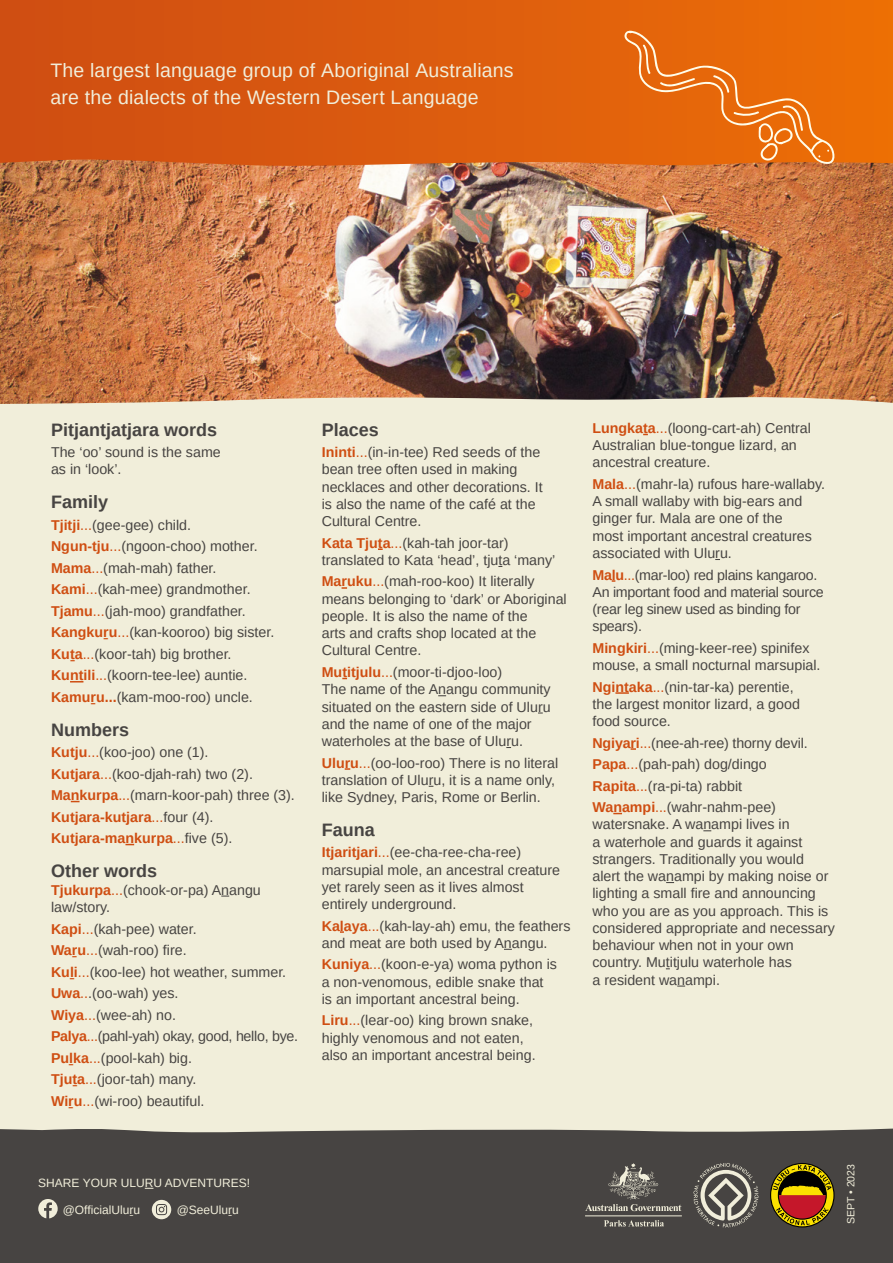
<style>
.page{position:relative;width:893px;height:1263px;background:#f1eeda}
.page>*{position:absolute;margin:0;border:0;box-sizing:border-box;transform-origin:0 0}
.Uluru_Factsheet___Pullout_statement{font:19.5px/27px "Arimo";letter-spacing:.01em;color:#f1eeda}
.Uluru_Factsheet___Bodycopy{font:700 18px "Arimo";color:#474442}
.Uluru_Factsheet___Bodycopy-2{font:14.25px/17.2px "Arimo";color:#474442}
.Uluru_Factsheet___Bodycopy-3{font:14.25px/17.2px "Arimo";letter-spacing:-.02em;color:#474442}
.Uluru_Factsheet___Bodycopy-4{font:700 14.25px "Arimo";color:#cf4e12}
.t1{font:12px "Arimo";color:#f1eeda}
.t2{font:10.5px "Arimo";color:#f1eeda}
.s1{font-weight:700;color:#cf4e12}
.s2{color:#cf4e12}
.s3{font-weight:400}
.s4{font-weight:400;color:#474442}
</style>
<div class="page">
<img style="left:0;top:167px;width:893px;height:237px">
<svg style="left:0;top:0;width:893px;height:167px;background:#da5b10"></svg>
<svg style="left:70px;top:681px;width:13px;height:1px"></svg>
<svg style="left:615px;top:692px;width:14px;height:2px"></svg>
<svg style="left:624px;top:29px;width:211px;height:136px;background:#e87117"></svg>
<div style="left:0;top:1128px;width:893px;height:135px;background:#474442"></div>
<svg style="left:693px;top:1163px;width:65px;height:64px"></svg>
<div style="left:770px;top:1163px;width:65px;height:64px;border:1px solid #000;border-radius:50%"></div>
<svg style="left:773px;top:1165px;width:58px;height:60px;background:#8d5912"></svg>
<svg style="left:585px;top:1163px;width:96px;height:48px;background:#5e5b57"></svg>
<hr style="left:585px;top:1215px;width:97px;height:1px;background:#f1eeda">
<svg style="left:604px;top:1220px;width:60px;height:6px"></svg>
<svg style="left:38px;top:1199px;width:20px;height:19px"></svg>
<svg style="left:152px;top:1200px;width:19px;height:19px"></svg>
<p class="Uluru_Factsheet___Pullout_statement" style="left:50px;top:57px;width:465px">The largest language group of Aboriginal Australians are the dialects of the Western Desert Language</p>
<p class="Uluru_Factsheet___Bodycopy" style="left:51px;top:417px;width:168px">Pitjantjatjara words</p>
<p class="Uluru_Factsheet___Bodycopy-2" style="left:51px;top:444px;width:171px">The ‘oo’ sound is the same as in ‘look’.</p>
<p class="Uluru_Factsheet___Bodycopy" style="left:51px;top:490px;width:59px">Family</p>
<p class="Uluru_Factsheet___Bodycopy-2" style="left:51px;top:516px;width:142px"><span class="s1">Tjitji</span><span class="s2">...</span>(gee-gee) child.</p>
<p class="Uluru_Factsheet___Bodycopy-2" style="left:51px;top:538px;width:208px"><span class="s1">Ngun-tju</span><span class="s2">...</span>(ngoon-choo) mother.</p>
<p class="Uluru_Factsheet___Bodycopy-2" style="left:51px;top:559px;width:167px"><span class="s1">Mama</span><span class="s2">...</span>(mah-mah) father.</p>
<p class="Uluru_Factsheet___Bodycopy-2" style="left:51px;top:581px;width:201px"><span class="s1">Kami</span><span class="s2">...</span>(kah-mee) grandmother.</p>
<p class="Uluru_Factsheet___Bodycopy-2" style="left:51px;top:602px;width:196px"><span class="s1">Tjamu</span><span class="s2">...</span>(jah-moo) grandfather.</p>
<p class="Uluru_Factsheet___Bodycopy-2" style="left:51px;top:624px;width:225px"><span class="s1">Kangkuṟu</span><span class="s2">...</span>(kan-kooroo) big sister.</p>
<p class="Uluru_Factsheet___Bodycopy-2" style="left:51px;top:645px;width:182px"><span class="s1">Kuṯa</span><span class="s2">...</span>(koor-tah) big brother.</p>
<p class="Uluru_Factsheet___Bodycopy-2" style="left:51px;top:667px;width:198px"><span class="s1">Kuntili</span><span class="s2">...</span>(koorn-tee-lee) auntie.</p>
<p class="Uluru_Factsheet___Bodycopy-2" style="left:51px;top:688px;width:203px"><span class="s1">Kamuṟu...</span>(kam-moo-roo) uncle.</p>
<p class="Uluru_Factsheet___Bodycopy" style="left:51px;top:717px;width:80px">Numbers</p>
<p class="Uluru_Factsheet___Bodycopy-2" style="left:51px;top:743px;width:159px"><span class="s1">Kutju</span><span class="s2">...</span>(koo-joo) one (1).</p>
<p class="Uluru_Factsheet___Bodycopy-2" style="left:51px;top:765px;width:203px"><span class="s1">Kutjara</span><span class="s2">...</span>(koo-djah-rah) two (2).</p>
<p class="Uluru_Factsheet___Bodycopy-2" style="left:51px;top:786px;width:245px"><span class="s1">Mankurpa</span><span class="s2">...</span>(marn-koor-pah) three (3).</p>
<p class="Uluru_Factsheet___Bodycopy-4" style="left:51px;top:807px;width:164px">Kutjara-kutjara<span class="s3">...</span><span class="s4">four (4).</span></p>
<p class="Uluru_Factsheet___Bodycopy-4" style="left:51px;top:828px;width:183px">Kutjara-mankurpa<span class="s3">...</span><span class="s4">five (5).</span></p>
<p class="Uluru_Factsheet___Bodycopy" style="left:51px;top:858px;width:108px">Other words</p>
<p class="Uluru_Factsheet___Bodycopy-2" style="left:51px;top:881px;width:211px"><span class="s1">Tjukurpa</span><span class="s2">...</span>(chook-or-pa) Anangu</p>
<p class="Uluru_Factsheet___Bodycopy-2" style="left:51px;top:899px;width:61px">law/story.</p>
<p class="Uluru_Factsheet___Bodycopy-2" style="left:51px;top:920px;width:147px"><span class="s1">Kapi</span><span class="s2">...</span>(kah-pee) water.</p>
<p class="Uluru_Factsheet___Bodycopy-2" style="left:51px;top:942px;width:137px"><span class="s1">Waṟu</span><span class="s2">...</span>(wah-roo) fire.</p>
<p class="Uluru_Factsheet___Bodycopy-2" style="left:51px;top:963px;width:237px"><span class="s1">Kuḻi</span><span class="s2">...</span>(koo-lee) hot weather, summer.</p>
<p class="Uluru_Factsheet___Bodycopy-2" style="left:51px;top:985px;width:129px"><span class="s1">Uwa</span><span class="s2">..</span>.(oo-wah) yes.</p>
<p class="Uluru_Factsheet___Bodycopy-2" style="left:51px;top:1006px;width:126px"><span class="s1">Wiya</span><span class="s2">...</span>(wee-ah) no.</p>
<p class="Uluru_Factsheet___Bodycopy-3" style="left:51px;top:1028px;width:249px"><span class="s1">Palya</span><span class="s2">...</span>(pahl-yah) okay, good, hello, bye.</p>
<p class="Uluru_Factsheet___Bodycopy-2" style="left:51px;top:1049px;width:142px"><span class="s1">Puḻka</span><span class="s2">...</span>(pool-kah) big.</p>
<p class="Uluru_Factsheet___Bodycopy-2" style="left:51px;top:1071px;width:147px"><span class="s1">Tjuṯa</span><span class="s2">...</span>(joor-tah) many.</p>
<p class="Uluru_Factsheet___Bodycopy-2" style="left:51px;top:1092px;width:155px"><span class="s1">Wiṟu</span><span class="s2">...</span>(wi-roo) beautiful.</p>
<h2 class="t1" style="left:38px;top:1175px;width:213px">SHARE YOUR ULURU ADVENTURES!</h2>
<h2 class="t1" style="left:63px;top:1202px;width:79px">@OfficialUluṟu</h2>
<h2 class="t1" style="left:177px;top:1202px;width:64px">@SeeUluṟu</h2>
<p class="Uluru_Factsheet___Bodycopy" style="left:322px;top:417px;width:59px">Places</p>
<p class="Uluru_Factsheet___Bodycopy-2" style="left:322px;top:444px;width:222px"><span class="s1">Ininti</span><span class="s2">...</span>(in-in-tee) Red seeds of the bean tree often used in making necklaces and other decorations. It is also the name of the café at the<br>Cultural Centre.</p>
<p class="Uluru_Factsheet___Bodycopy-2" style="left:322px;top:534px;width:235px"><span class="s1">Kata Tjuta</span><span class="s2">...</span>(kah-tah joor-tar) translated to Kata ‘head’, tjuta ‘many’</p>
<p class="Uluru_Factsheet___Bodycopy-2" style="left:322px;top:573px;width:247px"><span class="s1">Maruku</span><span class="s2">...</span>(mah-roo-koo) It literally means belonging to ‘dark’ or Aboriginal people. It is also the name of the<br>arts and crafts shop located at the<br>Cultural Centre.</p>
<p class="Uluru_Factsheet___Bodycopy-2" style="left:322px;top:663px;width:230px"><span class="s1">Mutitjulu</span><span class="s2">...</span>(moor-ti-djoo-loo)<br>The name of the Anangu community situated on the eastern side of Uluru and the name of one of the major waterholes at the base of Uluru.</p>
<p class="Uluru_Factsheet___Bodycopy-2" style="left:322px;top:754px;width:238px"><span class="s1">Uluru</span><span class="s2">...</span>(oo-loo-roo) There is no literal translation of Uluru, it is a name only, like Sydney, Paris, Rome or Berlin.</p>
<p class="Uluru_Factsheet___Bodycopy" style="left:322px;top:817px;width:55px">Fauna</p>
<p class="Uluru_Factsheet___Bodycopy-2" style="left:322px;top:844px;width:240px"><span class="s1">Itjaritjari</span><span class="s2">...</span>(ee-cha-ree-cha-ree) marsupial mole, an ancestral creature yet rarely seen as it lives almost entirely underground.</p>
<p class="Uluru_Factsheet___Bodycopy-2" style="left:322px;top:917px;width:250px"><span class="s1">Kalaya</span><span class="s2">...</span>(kah-lay-ah) emu, the feathers and meat are both used by Anangu.</p>
<p class="Uluru_Factsheet___Bodycopy-2" style="left:322px;top:956px;width:237px"><span class="s1">Kuniya</span><span class="s2">...</span>(koon-e-ya) woma python is a non-venomous, edible snake that is an important ancestral being.</p>
<p class="Uluru_Factsheet___Bodycopy-2" style="left:322px;top:1012px;width:215px"><span class="s1">Liru</span><span class="s2">...</span>(lear-oo) king brown snake, highly venomous and not eaten, also an important ancestral being.</p>
<p class="Uluru_Factsheet___Bodycopy-2" style="left:592px;top:419px;width:220px"><span class="s1">Lungkata</span><span class="s2">...</span>(loong-cart-ah) Central<br>Australian blue-tongue lizard, an ancestral creature.</p>
<p class="Uluru_Factsheet___Bodycopy-2" style="left:592px;top:475px;width:234px"><span class="s1">Mala</span><span class="s2">...</span>(mahr-la) rufous hare-wallaby.<br>A small wallaby with big-ears and ginger fur. Mala are one of the<br>most important ancestral creatures associated with Uluru.</p>
<p class="Uluru_Factsheet___Bodycopy-3" style="left:592px;top:566px;width:233px"><span class="s1">Malu</span><span class="s2">...</span>(mar-loo) red plains kangaroo.<br>An important food and material source (rear leg sinew used as binding for spears).</p>
<p class="Uluru_Factsheet___Bodycopy-2" style="left:592px;top:639px;width:230px"><span class="s1">Mingkiri</span><span class="s2">...</span>(ming-keer-ree) spinifex mouse, a small nocturnal marsupial.</p>
<p class="Uluru_Factsheet___Bodycopy-2" style="left:592px;top:678px;width:209px"><span class="s1">Ngintaka</span><span class="s2">...</span>(nin-tar-ka) perentie, the largest monitor lizard, a good food source.</p>
<p class="Uluru_Factsheet___Bodycopy-2" style="left:592px;top:734px;width:217px"><span class="s1">Ngiyari</span><span class="s2">...</span>(nee-ah-ree) thorny devil.</p>
<p class="Uluru_Factsheet___Bodycopy-2" style="left:592px;top:755px;width:176px"><span class="s1">Papa</span><span class="s2">...</span>(pah-pah) dog/dingo</p>
<p class="Uluru_Factsheet___Bodycopy-2" style="left:592px;top:777px;width:151px"><span class="s1">Rapita</span><span class="s2">...</span>(ra-pi-ta) rabbit</p>
<p class="Uluru_Factsheet___Bodycopy-2" style="left:592px;top:798px;width:244px"><span class="s1">Wanampi</span><span class="s2">...</span>(wahr-nahm-pee) watersnake. A wanampi lives in<br>a waterhole and guards it against strangers. Traditionally you would alert the wanampi by making noise or lighting a small fire and announcing who you are as you approach. This is considered appropriate and necessary behaviour when not in your own country. Mutitjulu waterhole has<br>a resident wanampi.</p>
<p class="t2" style="left:844px;top:1224px;width:62px;rotate:-90deg">SEPT • 2023</p>
</div>
